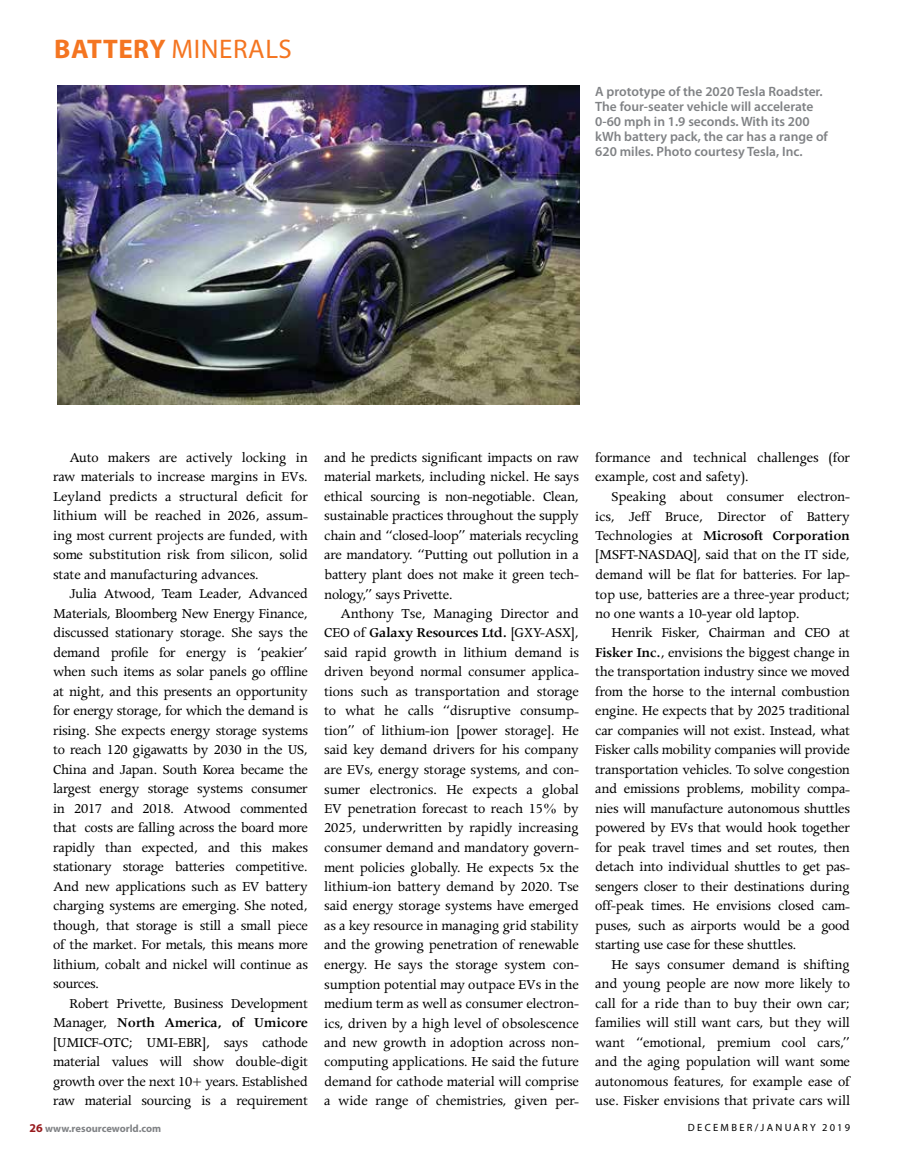
<style>
.page{position:relative;width:905px;height:1161px;background:#fff}
.page>*{position:absolute;margin:0;border:0;box-sizing:border-box;transform-origin:0 0}
.t1{font:27px "Myriad Pro";letter-spacing:.02em;color:#f47521}
.t2{font:15.3px/19.5px "Apollo";letter-spacing:-.02em;color:#000;text-align:justify}
.t3{font:600 13.5px/15px "Myriad Pro";color:#808285}
.t4{font:700 10.5px "Myriad Pro";color:#808285}
.t5{font:10.5px "Myriad Pro";letter-spacing:.22em;color:#000}
.s1{font-weight:700}
.s2{font-weight:600}
.s3{font-size:12px;color:#981b1e}
</style>
<div class="page">
<img style="left:58px;top:86px;width:522px;height:318px">
<h1 class="t1" style="left:54px;top:32px;width:239px"><span class="s1">BATTERY</span> MINERALS</h1>
<p class="t3" style="left:595px;top:84px;width:234px">A prototype of the 2020 Tesla Roadster.<br>The four-seater vehicle will accelerate 0-60 mph in 1.9 seconds. With its 200 kWh battery pack, the car has a range of 620 miles. Photo courtesy Tesla, Inc.</p>
<p class="t2" style="left:53px;top:448px;width:256px;text-indent:16px">Auto makers are actively locking in raw materials to increase margins in EVs.<br>Leyland predicts a structural deficit for lithium will be reached in 2026, assum&shy;ing most current projects are funded, with some substitution risk from silicon, solid state and manufacturing advances.</p>
<p class="t2" style="left:53px;top:585px;width:256px;text-indent:16px">Julia Atwood, Team Leader, Advanced Materials, Bloomberg New Energy Finance, discussed stationary storage. She says the demand profile for energy is ‘peakier’ when such items as solar panels go offline at night, and this presents an opportunity for energy storage, for which the demand is rising. She expects energy storage systems to reach 120 gigawatts by 2030 in the US, China and Japan. South Korea became the largest energy storage systems consumer in 2017 and 2018. Atwood commented that costs are falling across the board more rapidly than expected, and this makes stationary storage batteries competitive.<br>And new applications such as EV battery charging systems are emerging. She noted, though, that storage is still a small piece of the market. For metals, this means more lithium, cobalt and nickel will continue as sources.</p>
<p class="t2" style="left:53px;top:994px;width:256px;text-indent:16px">Robert Privette, Business Development Manager, <span class="s2">North America, of Umicore </span>[UMICF-OTC; UMI-EBR], says cathode material values will show double-digit growth over the next 10+ years. Established raw material sourcing is a requirement</p>
<p class="t2" style="left:324px;top:448px;width:256px">and he predicts significant impacts on raw material markets, including nickel. He says ethical sourcing is non-negotiable. Clean, sustainable practices throughout the supply chain and “closed-loop” materials recycling are mandatory. “Putting out pollution in a battery plant does not make it green tech&shy;nology,” says Privette.</p>
<p class="t2" style="left:324px;top:604px;width:256px;text-indent:16px">Anthony Tse, Managing Director and CEO of <span class="s2">Galaxy Resources Ltd.</span> [GXY-ASX], said rapid growth in lithium demand is driven beyond normal consumer applica&shy;tions such as transportation and storage to what he calls “disruptive consump&shy;tion” of lithium-ion [power storage]. He said key demand drivers for his company are EVs, energy storage systems, and con&shy;sumer electronics. He expects a global EV penetration forecast to reach 15% by 2025, underwritten by rapidly increasing consumer demand and mandatory govern&shy;ment policies globally. He expects 5x the lithium-ion battery demand by 2020. Tse said energy storage systems have emerged as a key resource in managing grid stability and the growing penetration of renewable energy. He says the storage system con&shy;sumption potential may outpace EVs in the medium term as well as consumer electron&shy;ics, driven by a high level of obsolescence and new growth in adoption across non&shy;computing applications. He said the future demand for cathode material will comprise a wide range of chemistries, given per-</p>
<p class="t2" style="left:595px;top:448px;width:256px">formance and technical challenges (for example, cost and safety).</p>
<p class="t2" style="left:595px;top:487px;width:256px;text-indent:16px">Speaking about consumer electron&shy;ics, Jeff Bruce, Director of Battery Technologies at <span class="s2">Microsoft Corporation </span>[MSFT-NASDAQ], said that on the IT side, demand will be flat for batteries. For lap&shy;top use, batteries are a three-year product; no one wants a 10-year old laptop.</p>
<p class="t2" style="left:595px;top:624px;width:256px;text-indent:16px">Henrik Fisker, Chairman and CEO at <span class="s2">Fisker Inc.</span>, envisions the biggest change in the transportation industry since we moved from the horse to the internal combustion engine. He expects that by 2025 traditional car companies will not exist. Instead, what Fisker calls mobility companies will provide transportation vehicles. To solve congestion and emissions problems, mobility compa&shy;nies will manufacture autonomous shuttles powered by EVs that would hook together for peak travel times and set routes, then detach into individual shuttles to get pas&shy;sengers closer to their destinations during off-peak times. He envisions closed cam&shy;puses, such as airports would be a good starting use case for these shuttles.</p>
<p class="t2" style="left:595px;top:955px;width:256px;text-indent:16px">He says consumer demand is shifting and young people are now more likely to call for a ride than to buy their own car; families will still want cars, but they will want “emotional, premium cool cars,” and the aging population will want some autonomous features, for example ease of use. Fisker envisions that private cars will</p>
<p class="t4" style="left:30px;top:1121px;width:133px"><span class="s3">26</span> www.resourceworld.com</p>
<p class="t5" style="left:688px;top:1121px;width:164px">DECEMBER/JANUARY 2019</p>
</div>
